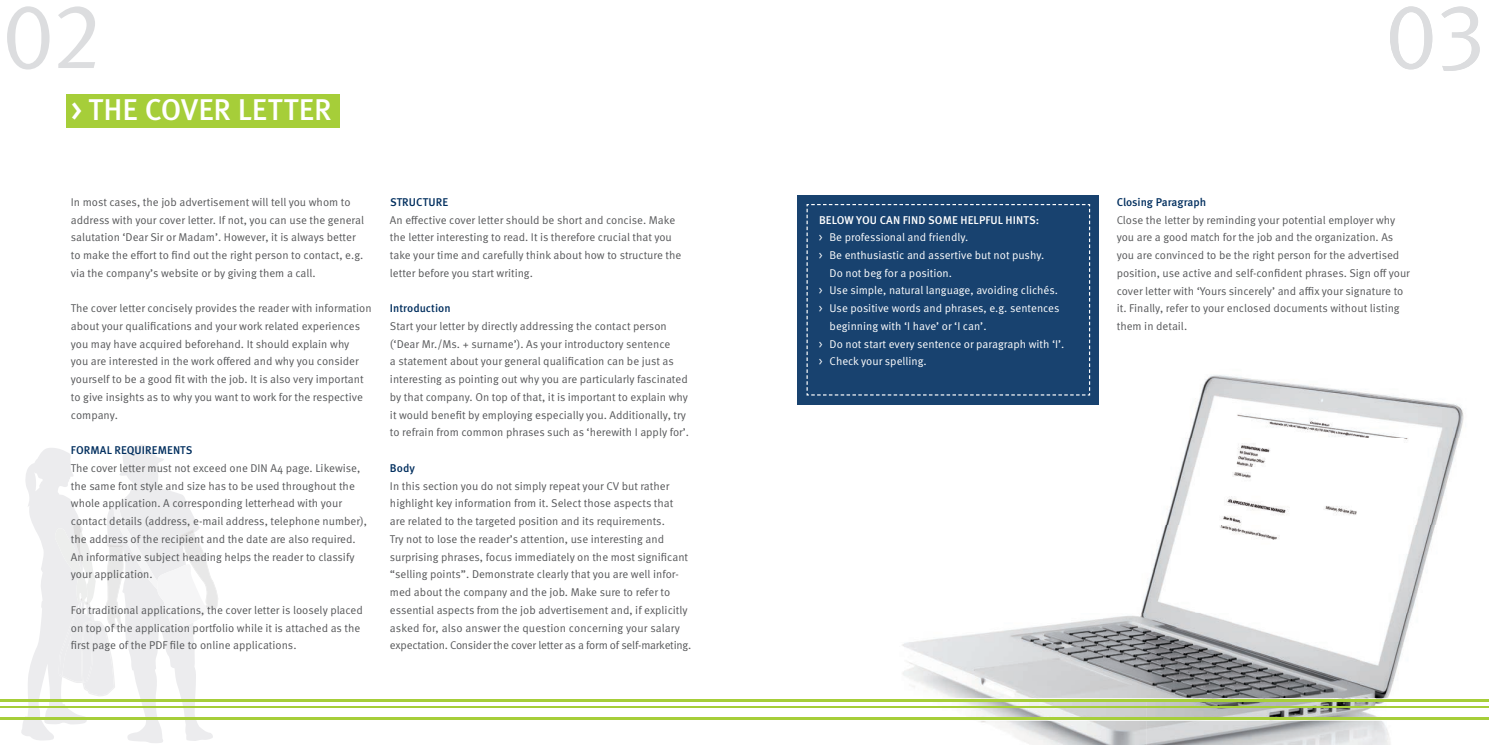
<style>
.page{position:relative;width:1489px;height:745px;background:#fff}
.page>*{position:absolute;margin:0;border:0;box-sizing:border-box;transform-origin:0 0}
.t1{font:92.5px "Meta Caps";color:#dcdddf}
.t2{font:500 30px "Meta OT";color:#fff}
.t3{font:11.25px/17.8px "Meta OT";color:#57585a}
.t4{font:11.25px "Meta OT";color:#fff}
.t5{font:500 11.25px "Meta OT";color:#002e5e}
.t6{font:500 11.25px "Meta OT";letter-spacing:.01em;color:#fff}
</style>
<div class="page">
<img style="left:847px;top:350px;width:641px;height:394px">
<svg style="left:21px;top:445px;width:197px;height:297px"></svg>
<div style="left:66px;top:94px;width:273px;height:34px;background:#a6ce39"></div>
<div style="left:797px;top:195px;width:301px;height:209px;background:#18426f"></div>
<svg style="left:806px;top:204px;width:284px;height:192px"></svg>
<svg style="left:1390px;top:6px;width:89px;height:65px"></svg>
<hr style="left:0;top:698px;width:1488px;height:3px;background:#a6ce39">
<hr style="left:0;top:717px;width:1488px;height:2px;background:#a6ce39">
<hr style="left:0;top:706px;width:1488px;height:1px;background:#a6ce39">
<h1 class="t1" style="left:4px;top:-18px;width:100px">02</h1>
<h2 class="t2" style="left:71px;top:91px;width:262px">&gt; THE COVER LETTER</h2>
<p class="t3" style="left:71px;top:193px;width:295px">In most cases, the job advertisement will tell you whom to address with your cover letter. If not, you can use the general salutation ‘Dear Sir or Madam’. However, it is always better to make the effort to find out the right person to contact, e.g. via the company’s website or by giving them a call.</p>
<p class="t3" style="left:71px;top:299px;width:302px">The cover letter concisely provides the reader with information about your qualifications and your work related experiences you may have acquired beforehand. It should explain why<br>you are interested in the work offered and why you consider yourself to be a good fit with the job. It is also very important to give insights as to why you want to work for the respective company.</p>
<p class="t5" style="left:71px;top:443px;width:123px">FORMAL REQUIREMENTS</p>
<p class="t3" style="left:71px;top:459px;width:297px">The cover letter must not exceed one DIN A4 page. Likewise, the same font style and size has to be used throughout the whole application. A corresponding letterhead with your contact details (address, e-mail address, telephone number), the address of the recipient and the date are also required.<br>An informative subject heading helps the reader to classify your application.</p>
<p class="t3" style="left:71px;top:600px;width:293px">For traditional applications, the cover letter is loosely placed on top of the application portfolio while it is attached as the first page of the PDF file to online applications.</p>
<p class="t5" style="left:390px;top:195px;width:60px">STRUCTURE</p>
<p class="t3" style="left:390px;top:211px;width:293px">An effective cover letter should be short and concise. Make the letter interesting to read. It is therefore crucial that you take your time and carefully think about how to structure the letter before you start writing.</p>
<p class="t5" style="left:390px;top:301px;width:62px">Introduction</p>
<p class="t3" style="left:390px;top:317px;width:300px">Start your letter by directly addressing the contact person (‘Dear Mr./Ms. + surname’). As your introductory sentence<br>a statement about your general qualification can be just as interesting as pointing out why you are particularly fascinated by that company. On top of that, it is important to explain why it would benefit by employing especially you. Additionally, try to refrain from common phrases such as ‘herewith I apply for’.</p>
<p class="t5" style="left:390px;top:460px;width:26px">Body</p>
<p class="t3" style="left:390px;top:476px;width:303px">In this section you do not simply repeat your CV but rather highlight key information from it. Select those aspects that are related to the targeted position and its requirements.<br>Try not to lose the reader’s attention, use interesting and surprising phrases, focus immediately on the most significant “selling points”. Demonstrate clearly that you are well infor&shy;med about the company and the job. Make sure to refer to essential aspects from the job advertisement and, if explicitly asked for, also answer the question concerning your salary expectation. Consider the cover letter as a form of self-marketing.</p>
<p class="t6" style="left:819px;top:212px;width:222px">BELOW YOU CAN FIND SOME HELPFUL HINTS:</p>
<p class="t4" style="left:819px;top:230px;width:151px">&gt; Be professional and friendly.</p>
<p class="t4" style="left:819px;top:248px;width:227px">&gt; Be enthusiastic and assertive but not pushy.</p>
<p class="t4" style="left:829px;top:266px;width:124px">Do not beg for a position.</p>
<p class="t4" style="left:819px;top:283px;width:240px">&gt; Use simple, natural language, avoiding clichés.</p>
<p class="t4" style="left:819px;top:301px;width:242px">&gt; Use positive words and phrases, e.g. sentences</p>
<p class="t4" style="left:829px;top:319px;width:158px">beginning with ‘I have’ or ‘I can’.</p>
<p class="t4" style="left:819px;top:337px;width:247px">&gt; Do not start every sentence or paragraph with ‘I’.</p>
<p class="t4" style="left:819px;top:354px;width:109px">&gt; Check your spelling.</p>
<p class="t5" style="left:1116px;top:195px;width:91px">Closing Paragraph</p>
<p class="t3" style="left:1116px;top:211px;width:295px">Close the letter by reminding your potential employer why you are a good match for the job and the organization. As you are convinced to be the right person for the advertised position, use active and self-confident phrases. Sign off your cover letter with ‘Yours sincerely’ and affix your signature to it. Finally, refer to your enclosed documents without listing them in detail.</p>
</div>
